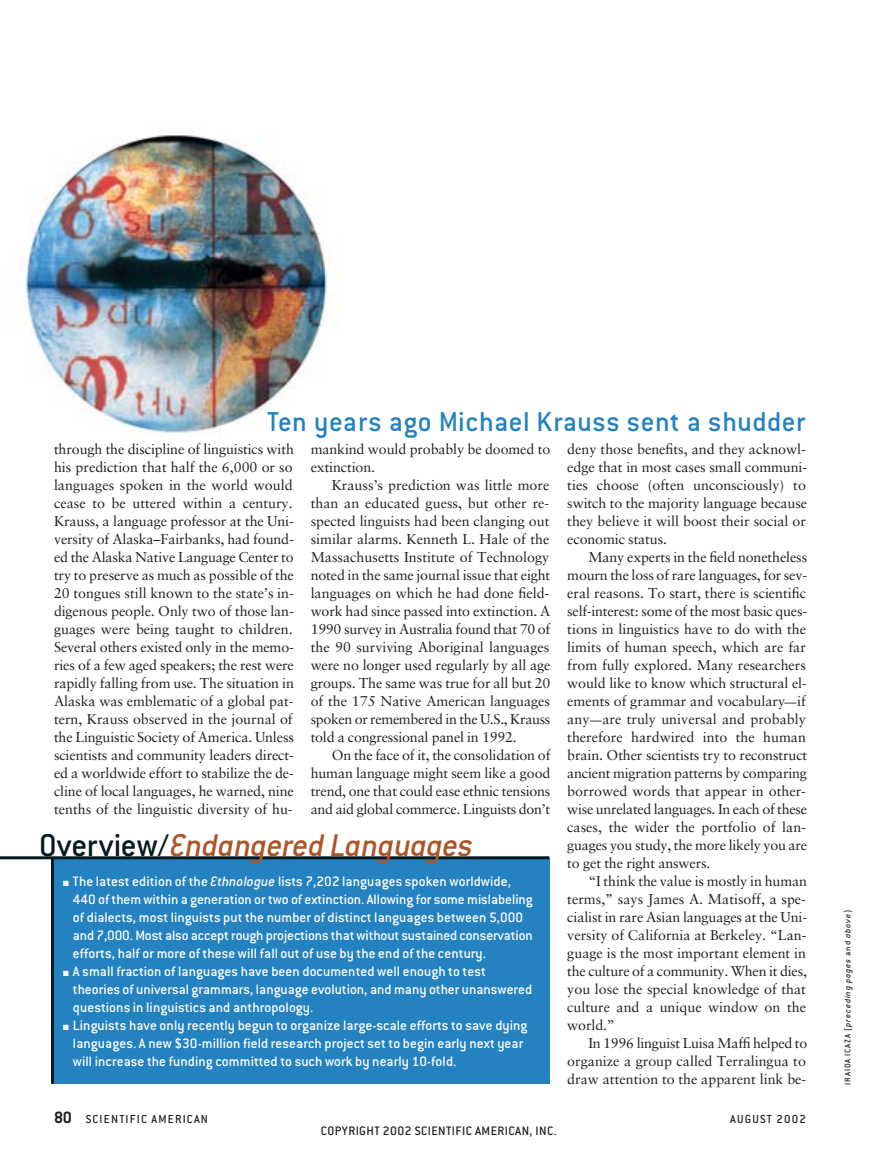
<style>
.page{position:relative;width:878px;height:1161px;background:#fff}
.page>*{position:absolute;margin:0;border:0;box-sizing:border-box;transform-origin:0 0}
.t1{font:italic 500 34.5px "Conduit ITC";letter-spacing:-.01em;color:#ad5528}
.t2{font:500 30px "Conduit ITC";letter-spacing:.02em;color:#2482c0}
.t3{font:500 15px/18px "Conduit ITC";letter-spacing:.005em;color:#fff}
.t4{font:14.25px/18px "Sabon";letter-spacing:-.01em;color:#231f1f;text-align:justify}
.t5{font:500 13.5px "Conduit ITC";letter-spacing:.03em;color:#231f1f}
.t6{font:500 12.75px "Conduit ITC";letter-spacing:.09em;color:#231f1f}
.t7{font:italic 500 9px "Conduit ITC";letter-spacing:.09em;color:#231f1f}
.s1{font-style:normal;color:#031920}
.s2{font-style:italic}
.s3{font-size:12px}
.s4{font-weight:700;font-size:18px}
.s5{font-style:normal}
</style>
<div class="page">
<img style="left:25px;top:135px;width:305px;height:299px">
<div style="left:52px;top:859px;width:497px;height:225px;background:#2482c0"></div>
<hr style="left:0;top:856px;width:549px;height:3px;background:#031920">
<hr style="left:51px;top:858px;width:3px;height:226px;background:#031920">
<h2 class="t2" style="left:267px;top:405px;width:539px">Ten years ago Michael Krauss sent a shudder</h2>
<p class="t4" style="left:54px;top:440px;width:241px">through the discipline of linguistics with his prediction that half the 6,000 or so languages spoken in the world would cease to be uttered within a century.<br>Krauss, a language professor at the Uni&shy;versity of Alaska–Fairbanks, had found&shy;ed the Alaska Native Language Center to try to preserve as much as possible of the 20 tongues still known to the state’s in&shy;digenous people. Only two of those lan&shy;guages were being taught to children.<br>Several others existed only in the memo&shy;ries of a few aged speakers; the rest were rapidly falling from use. The situation in Alaska was emblematic of a global pat&shy;tern, Krauss observed in the journal of the Linguistic Society of America. Unless scientists and community leaders direct&shy;ed a worldwide effort to stabilize the de&shy;cline of local languages, he warned, nine tenths of the linguistic diversity of hu-</p>
<p class="t4" style="left:310px;top:440px;width:241px">mankind would probably be doomed to extinction.</p>
<p class="t4" style="left:310px;top:476px;width:241px;text-indent:21px">Krauss’s prediction was little more than an educated guess, but other re&shy;spected linguists had been clanging out similar alarms. Kenneth L. Hale of the Massachusetts Institute of Technology noted in the same journal issue that eight languages on which he had done field&shy;work had since passed into extinction. A 1990 survey in Australia found that 70 of the 90 surviving Aboriginal languages were no longer used regularly by all age groups. The same was true for all but 20 of the 175 Native American languages spoken or remembered in the U.S., Krauss told a congressional panel in 1992.</p>
<p class="t4" style="left:310px;top:746px;width:241px;text-indent:21px">On the face of it, the consolidation of human language might seem like a good trend, one that could ease ethnic tensions and aid global commerce. Linguists don’t</p>
<h1 class="t1" style="left:39px;top:826px;width:436px"><span class="s1">Overview/</span>Endangered Languages</h1>
<p class="t3" style="left:73px;top:872px;width:461px;text-indent:-10px">■ The latest edition of the <span class="s2">Ethnologue</span> lists 7,202 languages spoken worldwide, 440 of them within a generation or two of extinction. Allowing for some mislabeling of dialects, most linguists put the number of distinct languages between 5,000 and 7,000. Most also accept rough projections that without sustained conservation efforts, half or more of these will fall out of use by the end of the century.</p>
<p class="t3" style="left:73px;top:962px;width:460px;text-indent:-10px">■ A small fraction of languages have been documented well enough to test theories of universal grammars, language evolution, and many other unanswered questions in linguistics and anthropology.</p>
<p class="t3" style="left:73px;top:1016px;width:456px;text-indent:-10px">■ Linguists have only recently begun to organize large-scale efforts to save dying languages. A new $30-million field research project set to begin early next year will increase the funding committed to such work by nearly 10-fold.</p>
<p class="t4" style="left:567px;top:440px;width:241px">deny those benefits, and they acknowl&shy;edge that in most cases small communi&shy;ties choose (often unconsciously) to switch to the majority language because they believe it will boost their social or economic status.</p>
<p class="t4" style="left:567px;top:548px;width:241px;text-indent:21px">Many experts in the field nonetheless mourn the loss of rare languages, for sev&shy;eral reasons. To start, there is scientific self-interest: some of the most basic ques&shy;tions in linguistics have to do with the limits of human speech, which are far from fully explored. Many researchers would like to know which structural el&shy;ements of grammar and vocabulary<span class="s3">—</span>if any<span class="s3">—</span>are truly universal and probably therefore hardwired into the human brain. Other scientists try to reconstruct ancient migration patterns by comparing borrowed words that appear in other&shy;wise unrelated languages. In each of these cases, the wider the portfolio of lan&shy;guages you study, the more likely you are to get the right answers.</p>
<p class="t4" style="left:567px;top:872px;width:241px;text-indent:21px">“I think the value is mostly in human terms,” says James A. Matisoff, a spe&shy;cialist in rare Asian languages at the Uni&shy;versity of California at Berkeley. “Lan&shy;guage is the most important element in the culture of a community. When it dies, you lose the special knowledge of that culture and a unique window on the world.”</p>
<p class="t4" style="left:567px;top:1034px;width:241px;text-indent:21px">In 1996 linguist Luisa Maffi helped to organize a group called Terralingua to draw attention to the apparent link be-</p>
<p class="t6" style="left:54px;top:1112px;width:155px"><span class="s4">80</span> SCIENTIFIC AMERICAN</p>
<p class="t6" style="left:730px;top:1112px;width:77px">AUGUST 2002</p>
<p class="t5" style="left:321px;top:1123px;width:237px">COPYRIGHT 2002 SCIENTIFIC AMERICAN, INC.</p>
<p class="t7" style="left:842px;top:1084px;width:176px;rotate:-90deg"><span class="s5">IRAIDA ICAZA (</span>preceding pages <span class="s5">and</span> above<span class="s5">)</span></p>
</div>
